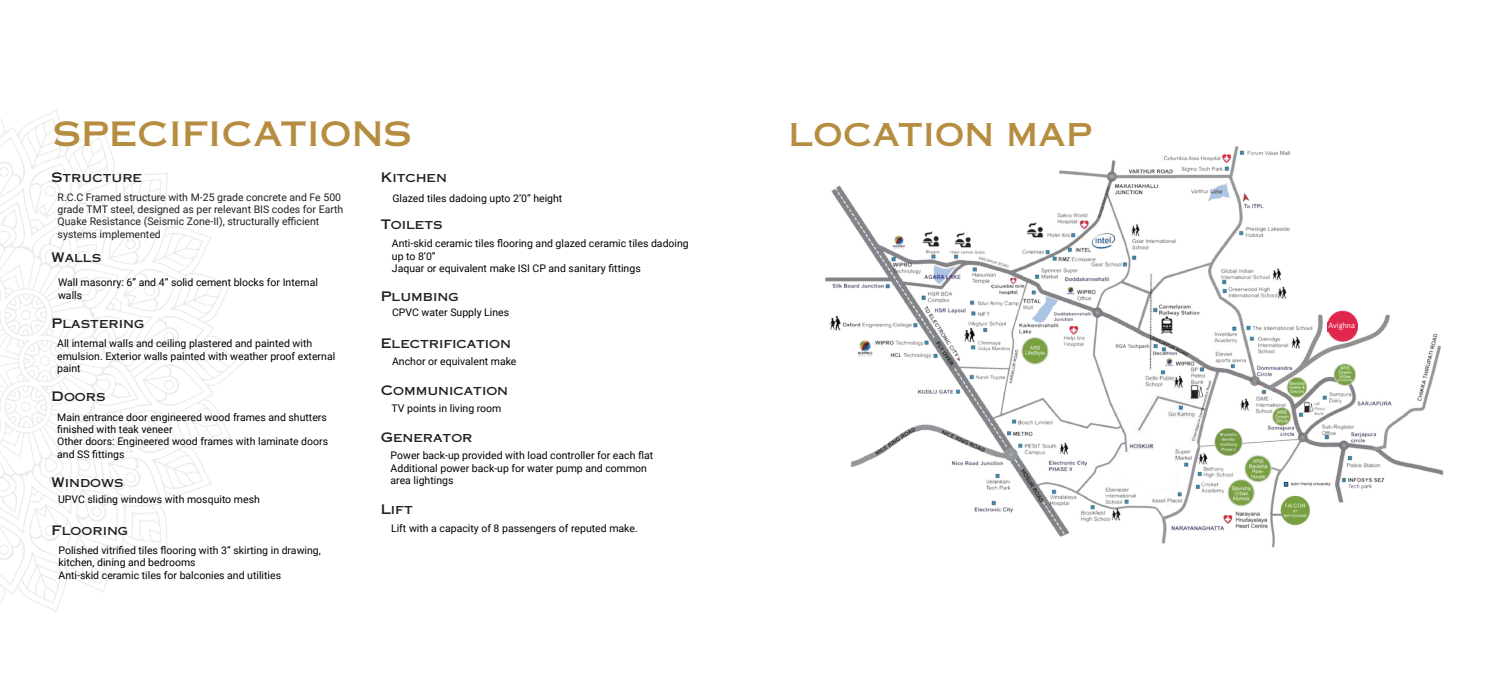
<style>
.page{position:relative;width:1512px;height:693px;background:#fff}
.page>*{position:absolute;margin:0;border:0;box-sizing:border-box;transform-origin:0 0}
.t1{font:33.69px "Copperplate Gothic Std 31 AB";color:#b68d40}
.t2{font:31.5px "Copperplate Gothic Std 31 AB";color:#b68d40}
.t3{font:13.12px "Copperplate Gothic Std 31 AB";color:#231f20}
.t4{font:10.5px/12.4px "Roboto";color:#000}
.t5{font:10.5px/12.4px "Roboto";color:#231f20}
.t6{font:7.44px "IBM Plex Sans";color:#fcfcfc}
</style>
<div class="page">
<img style="left:825px;top:146px;width:619px;height:402px">
<div style="left:1327px;top:323px;width:28px;height:9px;background:#e0274b"></div>
<svg style="left:0;top:110px;width:246px;height:502px"></svg>
<svg style="left:0;top:542px;width:204px;height:43px"></svg>
<svg style="left:0;top:136px;width:204px;height:406px"></svg>
<svg style="left:0;top:517px;width:155px;height:39px"></svg>
<svg style="left:0;top:166px;width:175px;height:351px"></svg>
<svg style="left:0;top:223px;width:175px;height:225px"></svg>
<h1 class="t1" style="left:53px;top:114px;width:360px">SPECIFICATIONS</h1>
<h2 class="t2" style="left:789px;top:116px;width:305px">LOCATION MAP</h2>
<p class="t3" style="left:52px;top:170px;width:92px">Structure</p>
<p class="t5" style="left:58px;top:190px;width:287px">R.C.C Framed structure with M-25 grade concrete and Fe 500 grade TMT steel, designed as per relevant BIS codes for Earth Quake Resistance (Seismic Zone-II), structurally efficient systems implemented</p>
<p class="t3" style="left:52px;top:249px;width:51px">Walls</p>
<p class="t4" style="left:58px;top:276px;width:261px">Wall masonry: 6” and 4” solid cement blocks for Internal walls</p>
<p class="t3" style="left:52px;top:316px;width:94px">Plastering</p>
<p class="t4" style="left:57px;top:337px;width:280px">All internal walls and ceiling plastered and painted with emulsion. Exterior walls painted with weather proof external paint</p>
<p class="t3" style="left:52px;top:389px;width:55px">Doors</p>
<p class="t4" style="left:57px;top:410px;width:272px">Main entrance door engineered wood frames and shutters finished with teak veneer<br>Other doors: Engineered wood frames with laminate doors and SS fittings</p>
<p class="t3" style="left:52px;top:474px;width:74px">Windows</p>
<p class="t4" style="left:58px;top:493px;width:203px">UPVC sliding windows with mosquito mesh</p>
<p class="t3" style="left:52px;top:522px;width:78px">Flooring</p>
<p class="t4" style="left:59px;top:543px;width:264px">Polished vitrified tiles flooring with 3” skirting in drawing, kitchen, dining and bedrooms<br>Anti-skid ceramic tiles for balconies and utilities</p>
<p class="t3" style="left:381px;top:170px;width:68px">Kitchen</p>
<p class="t4" style="left:392px;top:192px;width:171px">Glazed tiles dadoing upto 2’0” height</p>
<p class="t3" style="left:381px;top:217px;width:63px">Toilets</p>
<p class="t4" style="left:392px;top:237px;width:298px">Anti-skid ceramic tiles flooring and glazed ceramic tiles dadoing up to 8’0”<br>Jaquar or equivalent make ISI CP and sanitary fittings</p>
<p class="t3" style="left:381px;top:289px;width:80px">Plumbing</p>
<p class="t4" style="left:392px;top:306px;width:119px">CPVC water Supply Lines</p>
<p class="t4" style="left:392px;top:355px;width:126px">Anchor or equivalent make</p>
<p class="t3" style="left:381px;top:336px;width:132px">Electrification</p>
<p class="t3" style="left:381px;top:383px;width:129px">Communication</p>
<p class="t4" style="left:392px;top:401px;width:111px">TV points in living room</p>
<p class="t3" style="left:381px;top:430px;width:93px">Generator</p>
<p class="t4" style="left:391px;top:449px;width:264px">Power back-up provided with load controller for each flat<br>Additional power back-up for water pump and common area lightings</p>
<p class="t3" style="left:381px;top:502px;width:34px">Lift</p>
<p class="t4" style="left:391px;top:522px;width:248px">Lift with a capacity of 8 passengers of reputed make.</p>
<p class="t6" style="left:1329px;top:320px;width:28px">Avighna</p>
</div>
